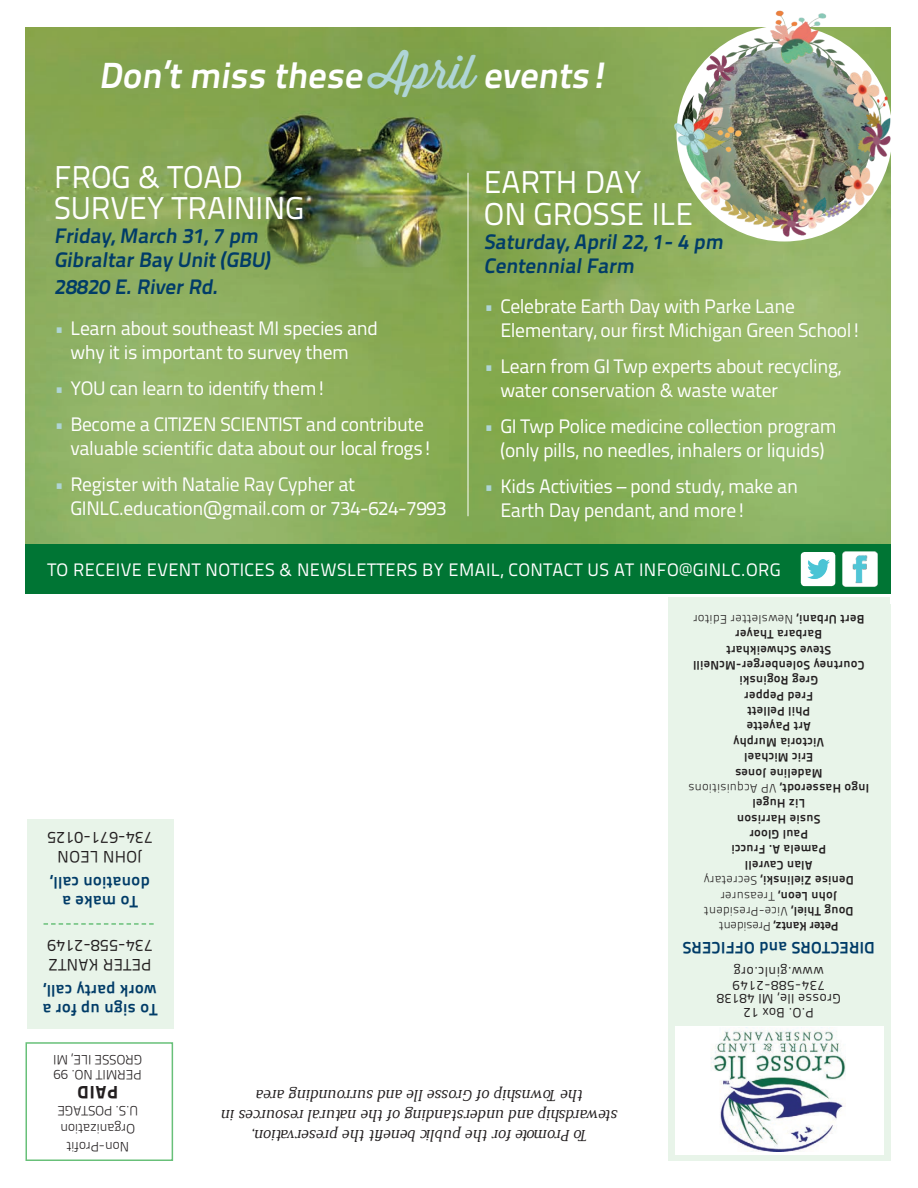
<style>
.page{position:relative;width:918px;height:1188px;background:#fff}
.page>*{position:absolute;margin:0;border:0;box-sizing:border-box;transform-origin:0 0}
.t1{font:36.3px "Titillium Text 25 L 800 wt";color:#fff}
.t2{font:31.5px/31.5px "Titillium Text 25 L 400 wt";color:#fff}
.t3{font:21px/24px "Titillium Text 25 L 800 wt";color:#013c68}
.t4{font:19.5px/24px "Titillium Text 25 L 400 wt";letter-spacing:-.02em;color:#fff}
.t5{font:18px "Titillium Text 25 L 400 wt";letter-spacing:.02em;color:#fff}
.t6{font:18px "Titillium Text 25 L 999 wt";color:#231f20}
.t7{font:italic 16.5px/19.8px "Jura";color:#231f20;text-align:center}
.t8{font:16.5px/19.5px "Titillium Text 25 L 800 wt";letter-spacing:.02em;color:#013c68}
.t9{font:16.5px/19.5px "Titillium Text 25 L 400 wt";letter-spacing:.02em;color:#231f20}
.t10{font:13.5px/18px "Titillium Text 25 L 250 wt";color:#231f20;text-align:center}
.t11{font:13.5px/13.5px "Titillium Text 25 L 400 wt";letter-spacing:.035em;color:#231f20;text-align:center}
.t12{font:12.3px/15.5px "Titillium Text 25 L 800 wt";letter-spacing:.03em;color:#231f20;text-align:center}
.t13{font:12.3px "Titillium Text 25 L 250 wt";letter-spacing:.03em;color:#231f20}
.t14{font:12.3px "Titillium Text 25 L 800 wt";color:#231f20}
.s1{font-family:"Thirsty Soft";font-size:46.35px;color:#afd5d6}
.s2{color:#afd5d6}
.s3{font-family:"Titillium Text 25 L 800 wt"}
.s4{font-family:"Titillium Text 25 L 250 wt"}
</style>
<div class="page">
<img style="left:26px;top:27px;width:865px;height:517px">
<div style="left:26px;top:544px;width:865px;height:50px;background:#007534"></div>
<div style="left:669px;top:604px;width:222px;height:557px;background:#e8f4e9"></div>
<div style="left:668px;top:597px;width:222px;height:440px;background:#e8f4e9"></div>
<div style="left:675px;top:1026px;width:209px;height:128px;background:#fff"></div>
<img style="left:711px;top:1027px;width:135px;height:124px">
<div style="left:26px;top:1042px;width:147px;height:119px;border:2px solid #68c079"></div>
<img style="left:842px;top:551px;width:36px;height:36px">
<div style="left:801px;top:552px;width:34px;height:34px;background:#fff;border-radius:4px"></div>
<img style="left:807px;top:560px;width:23px;height:18px">
<div style="left:27px;top:819px;width:146px;height:210px;background:#e8f4e9"></div>
<svg style="left:44px;top:923px;width:110px;height:2px"></svg>
<hr style="left:468px;top:173px;width:1px;height:343px;background:#fff">
<img style="left:675px;top:10px;width:216px;height:227px">
<h1 class="t1" style="left:99px;top:48px;width:518px">Don’tmiss these <span class="s1">April</span> events!</h1>
<h2 class="t2" style="left:54px;top:159px;width:252px">FROG &amp; TOAD<br>SURVEY TRAINING</h2>
<p class="t3" style="left:54px;top:223px;width:222px">Friday,March 31,7 pm<br>GibraltarBay Unit(GBU)</p>
<p class="t3" style="left:54px;top:274px;width:169px">28820 E.RiverRd.</p>
<p class="t4" style="left:70px;top:315px;width:309px;text-indent:-16px"><span class="s2">•</span> Learn about southeast MI species and why it is important to survey them</p>
<p class="t4" style="left:54px;top:375px;width:274px"><span class="s2">•</span> YOU can learn to identify them!</p>
<p class="t4" style="left:70px;top:411px;width:364px;text-indent:-16px"><span class="s2">•</span> Become a CITIZEN SCIENTIST and contribute valuable scientific data about our local frogs!</p>
<p class="t4" style="left:70px;top:471px;width:378px;text-indent:-16px"><span class="s2">•</span> Register with Natalie Ray Cypher at<br>GINLC.education@gmail.com or 734-624-7993</p>
<h2 class="t2" style="left:484px;top:165px;width:211px">EARTH DAY<br>ON GROSSE ILE</h2>
<p class="t3" style="left:484px;top:228px;width:245px">Saturday,April22,1- 4 pm<br>CentennialFarm</p>
<p class="t4" style="left:500px;top:293px;width:363px;text-indent:-16px"><span class="s2">•</span> Celebrate Earth Day with Parke Lane<br>Elementary, our first Michigan Green School!</p>
<p class="t4" style="left:500px;top:353px;width:342px;text-indent:-16px"><span class="s2">•</span> Learn from GI Twp experts about recycling, water conservation &amp; waste water</p>
<p class="t4" style="left:484px;top:413px;width:354px;text-align:center"><span class="s2">•</span> GI Twp Police medicine collection program (only pills, no needles, inhalers or liquids)</p>
<p class="t4" style="left:500px;top:473px;width:299px;text-indent:-16px"><span class="s2">•</span> Kids Activities – pond study, make an<br>Earth Day pendant, and more!</p>
<p class="t5" style="left:47px;top:556px;width:735px">TO RECEIVE EVENT NOTICES &amp; NEWSLETTERS BY EMAIL, CONTACT US AT INFO<sup>@</sup>GINLC.ORG</p>
<p class="t9" style="left:153px;top:867px;width:107px;text-align:center;rotate:-180deg">JOHN LEON<br>734-671-0125</p>
<p class="t8" style="left:150px;top:913px;width:101px;text-align:center;rotate:-180deg">To make a donation call,</p>
<p class="t9" style="left:153px;top:975px;width:107px;rotate:-180deg">PETER KANTZ<br>734-558-2149</p>
<p class="t8" style="left:157px;top:1021px;width:116px;rotate:-180deg">To sign up for a work party call,</p>
<p class="t10" style="left:142px;top:1083px;width:90px;line-height:15px;text-align:left;rotate:-180deg">PERMIT NO. 99<br>GROSSE ILE, MI</p>
<p class="t6" style="left:118px;top:1107px;width:42px;rotate:-180deg">PAID</p>
<p class="t10" style="left:138px;top:1156px;width:82px;rotate:-180deg">Non-Profit<br>Organization<br>U.S. POSTAGE</p>
<p class="t7" style="left:618px;top:1145px;width:398px;rotate:-180deg">To Promote for the public benefit the preservation, stewardship and understanding of the natural resources in the Township of Grosse Ile and surrounding area</p>
<p class="t13" style="left:864px;top:628px;width:173px;rotate:-180deg"><span class="s3">Bert Urbani,</span> Newsletter Editor</p>
<p class="t12" style="left:869px;top:904px;width:182px;rotate:-180deg">John Leon, <span class="s4">Treasurer<br></span>Denise Zielinski, <span class="s4">Secretary<br></span>Alan Cavrell<br>Pamela A. Frucci<br>Paul Gloor<br>Susie Harrison<br>Liz Hugel<br>Ingo Hasserodt, <span class="s4">VP Acquisitions<br></span>Madeline Jones<br>Eric Michael<br>Victoria Murphy<br>Art Payette<br>Phil Pellett<br>Fred Pepper<br>Greg Roginski<br>Courtney Solenberger-McNeill<br>Steve Schweikhart<br>Barbara Thayer</p>
<p class="t13" style="left:854px;top:920px;width:151px;rotate:-180deg"><span class="s3">Doug Thiel,</span> Vice-President</p>
<p class="t14" style="left:839px;top:936px;width:121px;rotate:-180deg">Peter Kantz, <span class="s4">President</span></p>
<p class="t8" style="left:875px;top:958px;width:194px;rotate:-180deg">DIRECTORS and OFFICERS</p>
<p class="t11" style="left:841px;top:1020px;width:125px;rotate:-180deg">P.O. Box 12<br>Grosse Ile, MI 48138<br>734-588-2149 www.ginlc.org</p>
</div>
